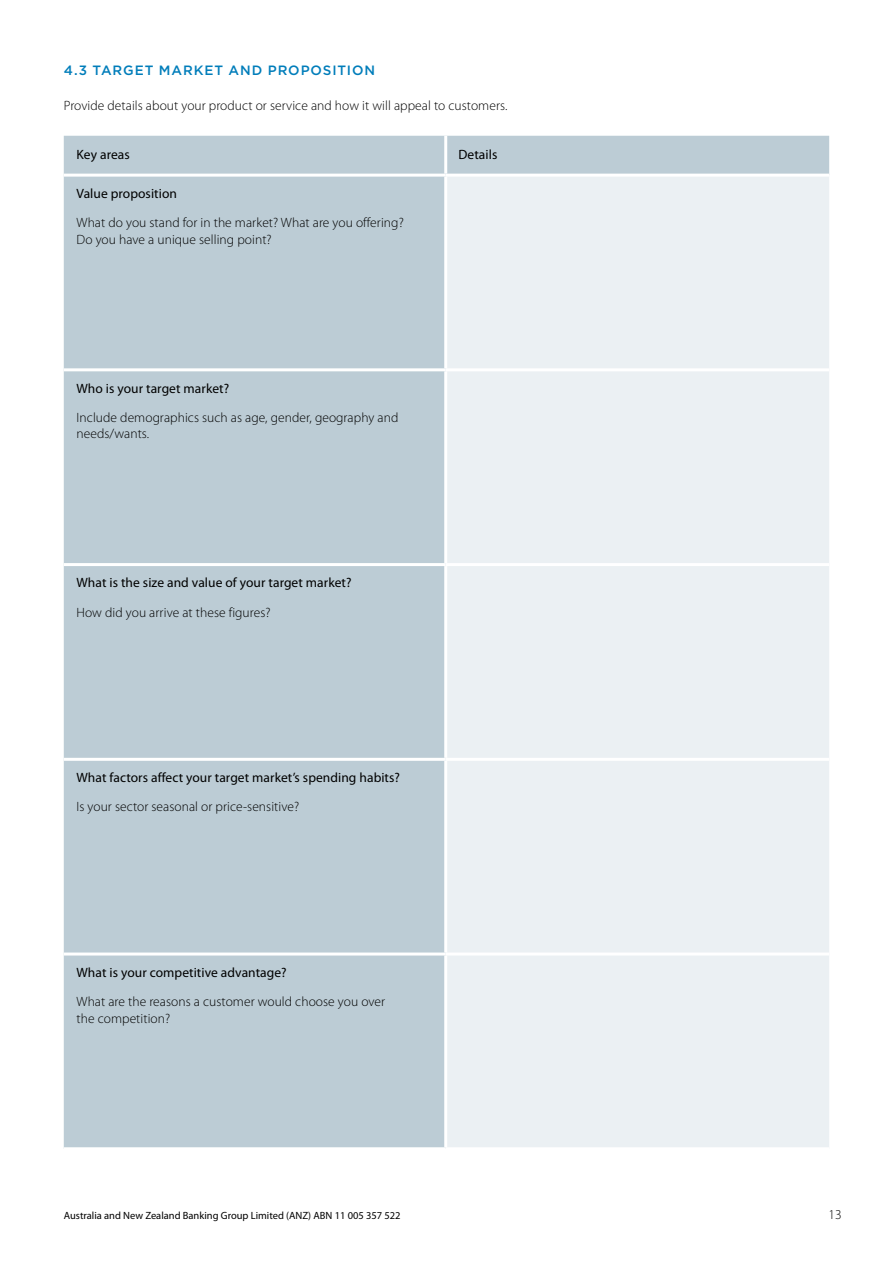
<style>
.page{position:relative;width:893px;height:1263px;background:#fff}
.page>*{position:absolute;margin:0;border:0;box-sizing:border-box;transform-origin:0 0}
.t1{font:300 13.5px/16.5px "Myriad Pro";letter-spacing:.005em;color:#000}
.t2{font:13.5px "Myriad Pro";letter-spacing:.005em;color:#000}
.t3{font:500 13.5px "Gotham";letter-spacing:.065em;color:#007dba}
.t4{font:10.5px "Myriad Pro";color:#000}
</style>
<div class="page">
<div style="left:64px;top:136px;width:765px;height:1011px;background:#bcccd5"></div>
<div style="left:447px;top:177px;width:382px;height:970px;background:#ebf0f3"></div>
<hr style="left:444px;top:136px;width:3px;height:38px;background:#fff">
<hr style="left:64px;top:174px;width:382px;height:3px;background:#fff">
<hr style="left:446px;top:174px;width:383px;height:3px;background:#fff">
<hr style="left:444px;top:177px;width:3px;height:191px;background:#fff">
<hr style="left:64px;top:368px;width:382px;height:3px;background:#fff">
<hr style="left:446px;top:368px;width:383px;height:3px;background:#fff">
<hr style="left:444px;top:371px;width:3px;height:192px;background:#fff">
<hr style="left:64px;top:563px;width:382px;height:3px;background:#fff">
<hr style="left:446px;top:563px;width:383px;height:3px;background:#fff">
<hr style="left:444px;top:566px;width:3px;height:192px;background:#fff">
<hr style="left:64px;top:758px;width:382px;height:3px;background:#fff">
<hr style="left:446px;top:758px;width:383px;height:3px;background:#fff">
<hr style="left:444px;top:761px;width:3px;height:191px;background:#fff">
<hr style="left:64px;top:952px;width:382px;height:3px;background:#fff">
<hr style="left:446px;top:952px;width:383px;height:3px;background:#fff">
<hr style="left:444px;top:955px;width:3px;height:192px;background:#fff">
<p class="t3" style="left:64px;top:61px;width:313px">4.3 TARGET MARKET AND PROPOSITION</p>
<p class="t1" style="left:64px;top:98px;width:445px">Provide details about your product or service and how it will appeal to customers.</p>
<p class="t2" style="left:77px;top:147px;width:55px">Key areas</p>
<p class="t2" style="left:458px;top:147px;width:40px">Details</p>
<p class="t2" style="left:77px;top:186px;width:102px">Value proposition</p>
<p class="t1" style="left:77px;top:215px;width:329px">What do you stand for in the market? What are you offering?<br>Do you have a unique selling point?</p>
<p class="t2" style="left:77px;top:381px;width:154px">Who is your target market?</p>
<p class="t1" style="left:77px;top:409px;width:323px">Include demographics such as age, gender, geography and needs/wants.</p>
<p class="t2" style="left:77px;top:575px;width:277px">What is the size and value of your target market?</p>
<p class="t1" style="left:77px;top:604px;width:196px">How did you arrive at these figures?</p>
<p class="t2" style="left:77px;top:770px;width:325px">What factors affect your target market’s spending habits?</p>
<p class="t1" style="left:77px;top:799px;width:224px">Is your sector seasonal or price-sensitive?</p>
<p class="t2" style="left:77px;top:965px;width:212px">What is your competitive advantage?</p>
<p class="t1" style="left:77px;top:994px;width:310px">What are the reasons a customer would choose you over the competition?</p>
<p class="t4" style="left:64px;top:1210px;width:338px">Australia and New Zealand Banking Group Limited (ANZ) ABN 11 005 357 522</p>
<p class="t1" style="left:828px;top:1207px;width:15px">13</p>
</div>
